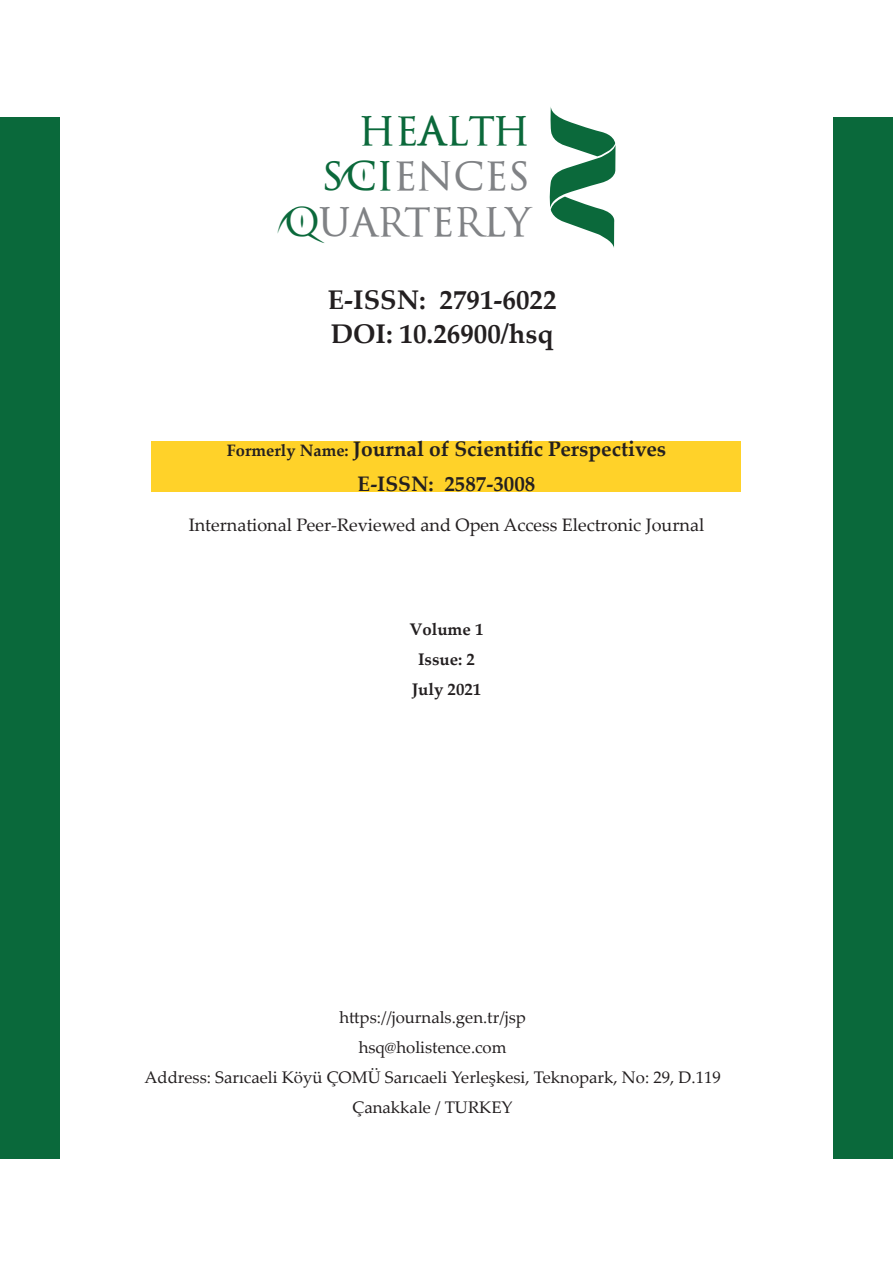
<style>
.page{position:relative;width:893px;height:1263px;background:#fff}
.page>*{position:absolute;margin:0;border:0;box-sizing:border-box;transform-origin:0 0}
.t1{font:37.95px/45.6px "Catwoman";color:#808285;text-align:right}
.t2{font:700 27px/34.3px "Palatino Linotype";color:#231f20}
.t3{font:700 21px/34.3px "Palatino Linotype";color:#231f20;text-align:center}
.t4{font:18px "Palatino Linotype";color:#231f20}
.t5{font:16.8px/30px "Palatino Linotype";color:#231f20;text-align:center}
.t6{font:700 16.8px/30px "Palatino Linotype";color:#231f20;text-align:center}
.s1{color:#0b693b}
.s2{font-size:16.5px}
</style>
<div class="page">
<div style="left:0;top:117px;width:60px;height:1041px;background:#0a693b"></div>
<div style="left:833px;top:117px;width:60px;height:1041px;background:#0a693b"></div>
<svg style="left:549px;top:107px;width:67px;height:141px"></svg>
<div style="left:152px;top:441px;width:589px;height:51px;background:#ffd229"></div>
<h1 class="t1" style="left:281px;top:109px;width:251px"><span class="s1">HEALTH<br>SCI</span>ENCES<br><span class="s1">Q</span>UARTERLY</h1>
<h2 class="t2" style="left:328px;top:281px;width:230px">E-ISSN: 2791-6022<br>DOI: 10.26900/hsq</h2>
<p class="t3" style="left:227px;top:431px;width:441px"><span class="s2">Formerly Name:</span> Journal of Scientific Perspectives<br>E-ISSN: 2587-3008</p>
<p class="t4" style="left:189px;top:512px;width:517px">International Peer-Reviewed and Open Access Electronic Journal</p>
<p class="t6" style="left:409px;top:614px;width:76px">Volume 1<br>Issue: 2<br>July 2021</p>
<p class="t5" style="left:144px;top:1001px;width:578px">https://journals.gen.tr/jsp<br>hsq@holistence.com<br>Address: Sarıcaeli Köyü ÇOMÜ Sarıcaeli Yerleşkesi, Teknopark, No: 29, D.119<br>Çanakkale / TURKEY</p>
</div>
